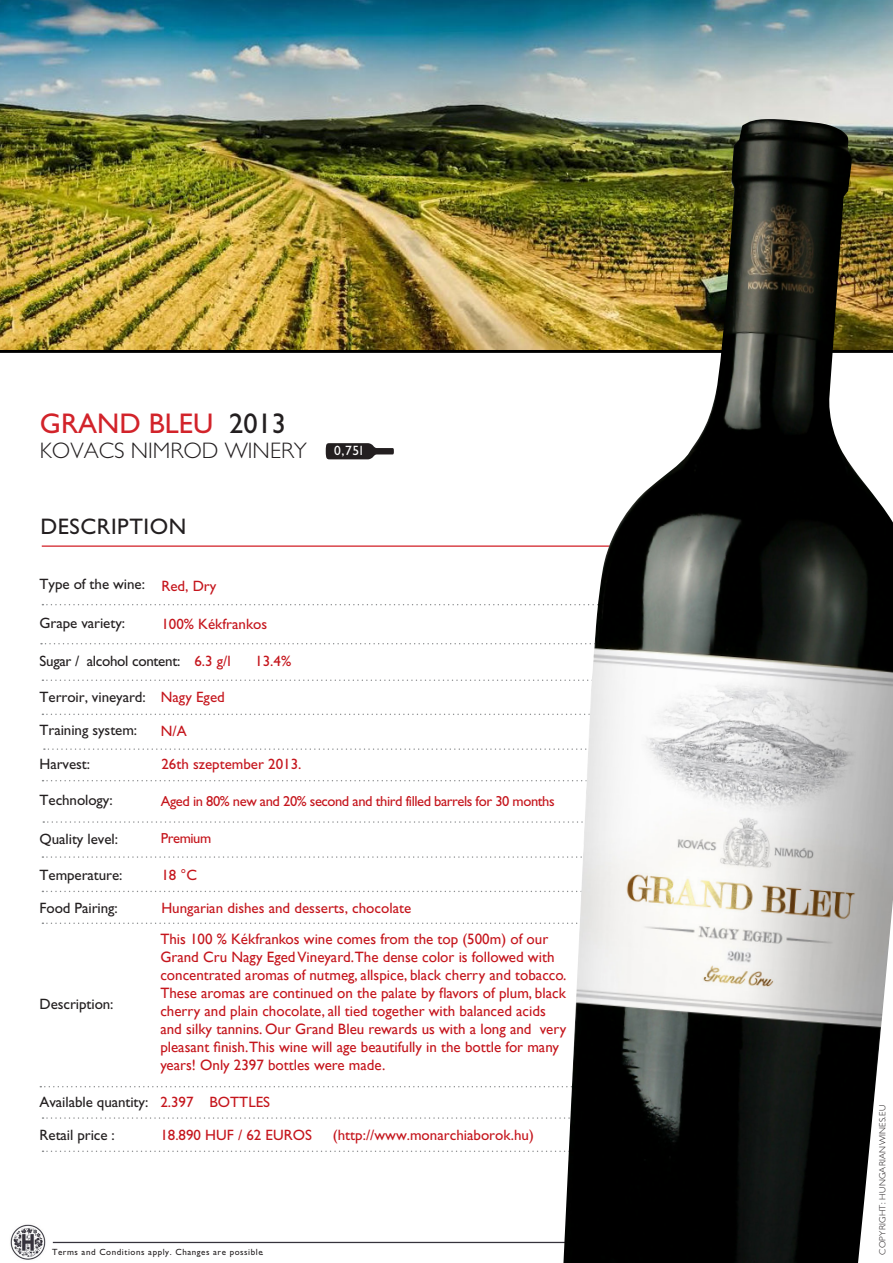
<style>
.page{position:relative;width:893px;height:1263px;background:#fff}
.page>*{position:absolute;margin:0;border:0;box-sizing:border-box;transform-origin:0 0}
.t1{font:500 28.5px "Gill CE";color:#d2232a}
.t2{font:300 22.5px "Gill CE";color:#231f20}
.t3{font:500 22.5px "Gill CE";letter-spacing:.025em;color:#231f20}
.t4{font:15px/18px "Gill Sans";color:#c5151c}
.t5{font:500 15px "Gill CE";letter-spacing:-.005em;color:#231f20}
.t6{font:500 15px/33px "Gill CE";color:#c5151c}
.t7{font:500 14.55px "Gill CE";letter-spacing:-.03em;color:#c5151c}
.t8{font:500 13.5px "Gill CE";color:#fff}
.t9{font:500 9px "Gill CE";letter-spacing:.06em;color:#231f20}
.t10{font:300 9px "Gill CE";letter-spacing:.025em;color:#231f20}
.s1{color:#231f20}
</style>
<div class="page">
<hr style="left:0;top:350px;width:893px;height:3px;background:#000">
<svg style="left:42px;top:604px;width:521px;height:1px"></svg>
<svg style="left:42px;top:679px;width:520px;height:2px"></svg>
<svg style="left:44px;top:748px;width:519px;height:2px"></svg>
<svg style="left:42px;top:856px;width:521px;height:2px"></svg>
<svg style="left:42px;top:891px;width:521px;height:1px"></svg>
<svg style="left:42px;top:922px;width:521px;height:2px"></svg>
<svg style="left:43px;top:821px;width:517px;height:2px"></svg>
<hr style="left:42px;top:545px;width:702px;height:2px;background:#d2232a">
<svg style="left:41px;top:643px;width:522px;height:1px"></svg>
<svg style="left:42px;top:713px;width:521px;height:2px"></svg>
<svg style="left:43px;top:1117px;width:518px;height:2px"></svg>
<svg style="left:43px;top:1150px;width:518px;height:2px"></svg>
<svg style="left:43px;top:780px;width:520px;height:1px"></svg>
<svg style="left:40px;top:1086px;width:523px;height:1px"></svg>
<hr style="left:53px;top:1242px;width:581px;height:1px;background:#36333c">
<svg style="left:326px;top:443px;width:68px;height:16px"></svg>
<img style="left:10px;top:1224px;width:36px;height:36px">
<img style="left:0;top:0;width:893px;height:350px">
<img style="left:563px;top:119px;width:330px;height:1144px">
<h1 class="t1" style="left:40px;top:412px;width:248px">GRAND BLEU <span class="s1">2013</span></h1>
<h2 class="t2" style="left:40px;top:437px;width:269px">KOVACS NIMROD WINERY</h2>
<h2 class="t3" style="left:40px;top:517px;width:147px">DESCRIPTION</h2>
<p class="t8" style="left:334px;top:445px;width:30px">0,75l</p>
<p class="t5" style="left:40px;top:578px;width:107px">Type of the wine:</p>
<p class="t5" style="left:40px;top:617px;width:87px">Grape variety:</p>
<p class="t5" style="left:40px;top:655px;width:142px">Sugar / alcohol content:</p>
<p class="t5" style="left:40px;top:691px;width:108px">Terroir, vineyard:</p>
<p class="t5" style="left:40px;top:724px;width:99px">Training system:</p>
<p class="t5" style="left:40px;top:758px;width:52px">Harvest:</p>
<p class="t5" style="left:40px;top:794px;width:75px">Technology:</p>
<p class="t5" style="left:40px;top:833px;width:80px">Quality level:</p>
<p class="t5" style="left:40px;top:869px;width:84px">Temperature:</p>
<p class="t5" style="left:40px;top:902px;width:80px">Food Pairing:</p>
<p class="t6" style="left:161px;top:571px;width:57px">Red, Dry</p>
<p class="t6" style="left:161px;top:608px;width:107px">100% Kékfrankos</p>
<p class="t6" style="left:194px;top:646px;width:38px">6.3 g/l</p>
<p class="t6" style="left:255px;top:646px;width:37px">13.4%</p>
<p class="t6" style="left:161px;top:682px;width:66px">Nagy Eged</p>
<p class="t6" style="left:161px;top:716px;width:142px">N/A<br>26th szeptember 2013.</p>
<p class="t7" style="left:161px;top:795px;width:395px">Aged in 80% new and 20% second and third filled barrels for 30 months</p>
<p class="t7" style="left:161px;top:832px;width:52px">Premium</p>
<p class="t6" style="left:161px;top:860px;width:251px">18 °C<br>Hungarian dishes and desserts, chocolate</p>
<p class="t5" style="left:40px;top:998px;width:76px">Description:</p>
<p class="t5" style="left:40px;top:1096px;width:110px">Available quantity:</p>
<p class="t5" style="left:40px;top:1129px;width:77px">Retail price :</p>
<p class="t4" style="left:160px;top:931px;width:408px">This 100 % Kékfrankos wine comes from the top (500m) of our Grand Cru Nagy Eged Vineyard.The dense color is followed with concentrated aromas of nutmeg, allspice, black cherry and tobacco.<br>These aromas are continued on the palate by flavors of plum, black cherry and plain chocolate, all tied together with balanced acids and silky tannins. Our Grand Bleu rewards us with a long and very pleasant finish.This wine will age beautifully in the bottle for many years! Only 2397 bottles were made.</p>
<p class="t6" style="left:160px;top:1087px;width:153px">2.397 BOTTLES<br>18.890 HUF / 62 EUROS</p>
<p class="t6" style="left:333px;top:1120px;width:202px">(http://www.monarchiaborok.hu)</p>
<p class="t9" style="left:52px;top:1248px;width:213px">Terms and Conditions apply. Changes are possible.</p>
<p class="t10" style="left:877px;top:1254px;width:151px;rotate:-90deg">COPYRIGHT: HUNGARIANWINES.EU</p>
</div>
